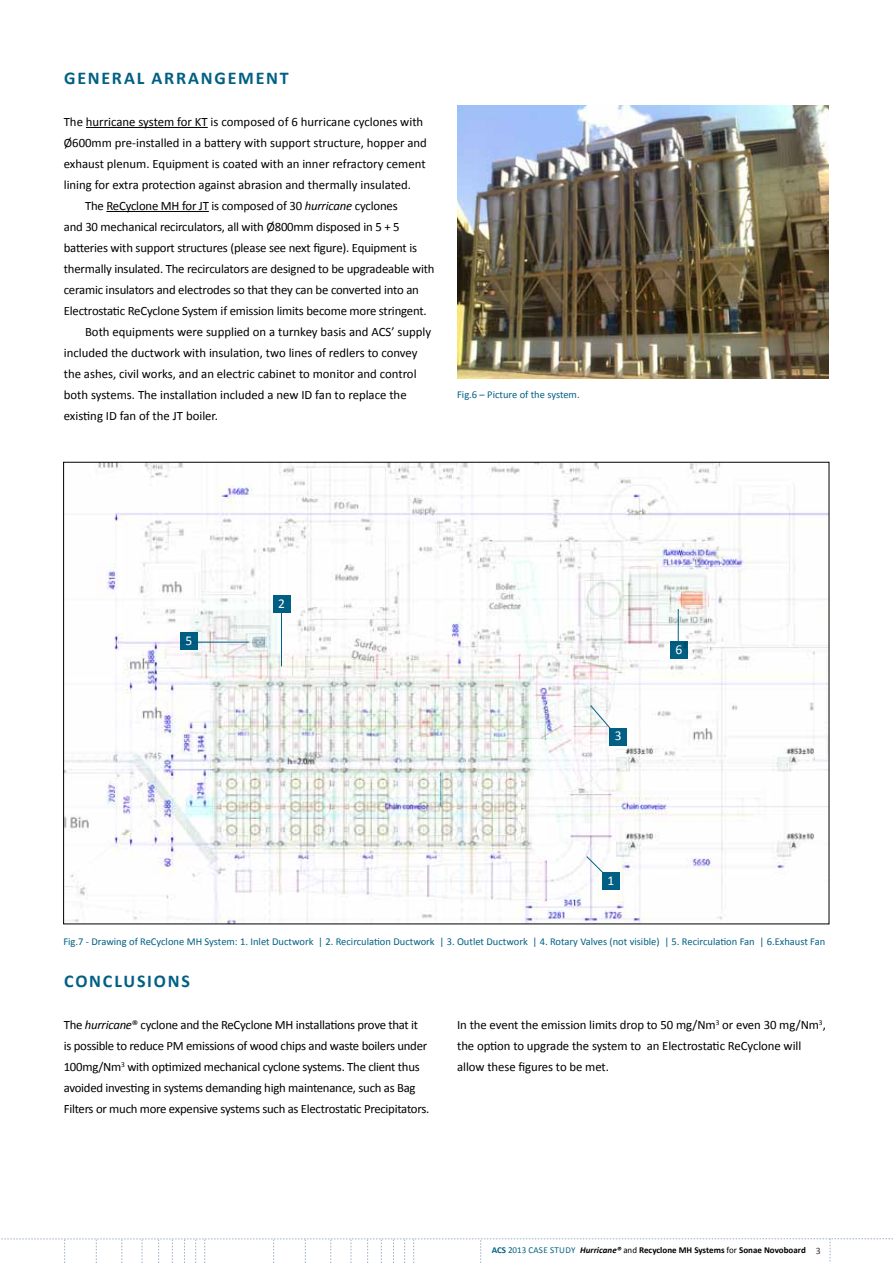
<style>
.page{position:relative;width:893px;height:1263px;background:#fff}
.page>*{position:absolute;margin:0;border:0;box-sizing:border-box;transform-origin:0 0}
.t1{font:700 18px "Calibri";letter-spacing:.1em;color:#006084}
.t2{font:13.5px "Calibri";color:#fff}
.t3{font:12.75px/21px "Calibri";letter-spacing:-.015em;color:#000}
.t4{font:10.5px "Calibri";color:#006084}
.t5{font:700 9px "Calibri";color:#000}
.s1{font-style:italic}
.s2{color:#006084}
.s3{font-weight:400;color:#006084}
.s4{font-weight:400}
.s5{font-weight:400;font-size:9.75px;color:#373534}
</style>
<div class="page">
<svg style="left:1px;top:1238px;width:892px;height:25px"></svg>
<hr style="left:86px;top:127px;width:122px;height:1px;background:#000">
<hr style="left:106px;top:211px;width:103px;height:1px;background:#000">
<img style="left:65px;top:464px;width:762px;height:458px">
<img style="left:457px;top:105px;width:372px;height:273px">
<div style="left:602px;top:872px;width:17px;height:17px;background:#006084"></div>
<div style="left:273px;top:595px;width:17px;height:17px;background:#006084"></div>
<div style="left:610px;top:728px;width:17px;height:17px;background:#006084"></div>
<div style="left:180px;top:633px;width:17px;height:17px;background:#006084"></div>
<div style="left:670px;top:641px;width:17px;height:17px;background:#006084"></div>
<svg style="left:586px;top:856px;width:18px;height:18px"></svg>
<svg style="left:590px;top:705px;width:21px;height:25px"></svg>
<hr style="left:281px;top:610px;width:1px;height:56px;background:#006084">
<hr style="left:194px;top:642px;width:55px;height:1px;background:#006084">
<hr style="left:678px;top:609px;width:1px;height:33px;background:#006084">
<h1 class="t1" style="left:64px;top:67px;width:226px">GENERAL ARRANGEMENT</h1>
<p class="t3" style="left:64px;top:111px;width:361px">The hurricane system for KT is composed of 6 hurricane cyclones with</p>
<p class="t3" style="left:64px;top:132px;width:365px">Ø600mm pre-installed in a battery with support structure, hopper and</p>
<p class="t3" style="left:64px;top:153px;width:363px">exhaust plenum. Equipment is coated with an inner refractory cement</p>
<p class="t3" style="left:64px;top:174px;width:349px">lining for extra protection against abrasion and thermally insulated.</p>
<p class="t3" style="left:85px;top:195px;width:314px">The ReCyclone MH for JT is composed of 30 <span class="s1">hurricane</span> cyclones</p>
<p class="t3" style="left:64px;top:216px;width:337px">and 30 mechanical recirculators, all with Ø800mm disposed in 5 + 5</p>
<p class="t3" style="left:64px;top:237px;width:355px">batteries with support structures (please see next figure). Equipment is</p>
<p class="t3" style="left:64px;top:258px;width:372px">thermally insulated. The recirculators are designed to be upgradeable with</p>
<p class="t3" style="left:64px;top:279px;width:357px">ceramic insulators and electrodes so that they can be converted into an</p>
<p class="t3" style="left:64px;top:300px;width:364px">Electrostatic ReCyclone System if emission limits become more stringent.</p>
<p class="t3" style="left:85px;top:321px;width:348px">Both equipments were supplied on a turnkey basis and ACS’ supply</p>
<p class="t3" style="left:64px;top:342px;width:355px">included the ductwork with insulation, two lines of redlers to convey</p>
<p class="t3" style="left:64px;top:363px;width:354px">the ashes, civil works, and an electric cabinet to monitor and control</p>
<p class="t3" style="left:64px;top:384px;width:344px">both systems. The installation included a new ID fan to replace the</p>
<p class="t3" style="left:64px;top:405px;width:156px">existing ID fan of the JT boiler.</p>
<p class="t4" style="left:457px;top:388px;width:124px">Fig.6 – Picture of the system.</p>
<p class="t2" style="left:185px;top:632px;width:8px">5</p>
<p class="t2" style="left:278px;top:595px;width:8px">2</p>
<p class="t2" style="left:615px;top:727px;width:8px">3</p>
<p class="t2" style="left:607px;top:872px;width:8px">1</p>
<p class="t2" style="left:676px;top:641px;width:8px">6</p>
<p class="t4" style="left:63px;top:935px;width:763px">Fig.7 - Drawing of ReCyclone MH System: 1. Inlet Ductwork | 2. Recirculation Ductwork | 3. Outlet Ductwork | 4. Rotary Valves (not visible) | 5. Recirculation Fan | 6.Exhaust Fan</p>
<h1 class="t1" style="left:64px;top:970px;width:127px">CONCLUSIONS</h1>
<p class="t3" style="left:64px;top:1014px;width:367px">The <span class="s1">hurricane</span>® cyclone and the ReCyclone MH installations prove that it<br>is possible to reduce PM emissions of wood chips and waste boilers under 100mg/Nm<sup>3</sup> with optimized mechanical cyclone systems. The client thus avoided investing in systems demanding high maintenance, such as Bag Filters or much more expensive systems such as Electrostatic Precipitators.</p>
<p class="t3" style="left:457px;top:1014px;width:370px">In the event the emission limits drop to 50 mg/Nm<sup>3</sup> or even 30 mg/Nm<sup>3</sup>, the option to upgrade the system to an Electrostatic ReCyclone will allow these figures to be met.</p>
<p class="t5" style="left:492px;top:1244px;width:331px"><span class="s2">ACS</span> <span class="s3">2013 Case Study</span> <span class="s1">Hurricane®</span> <span class="s4">and</span> Recyclone MH Systems <span class="s4">for</span> Sonae Novoboard <span class="s5">3</span></p>
</div>
